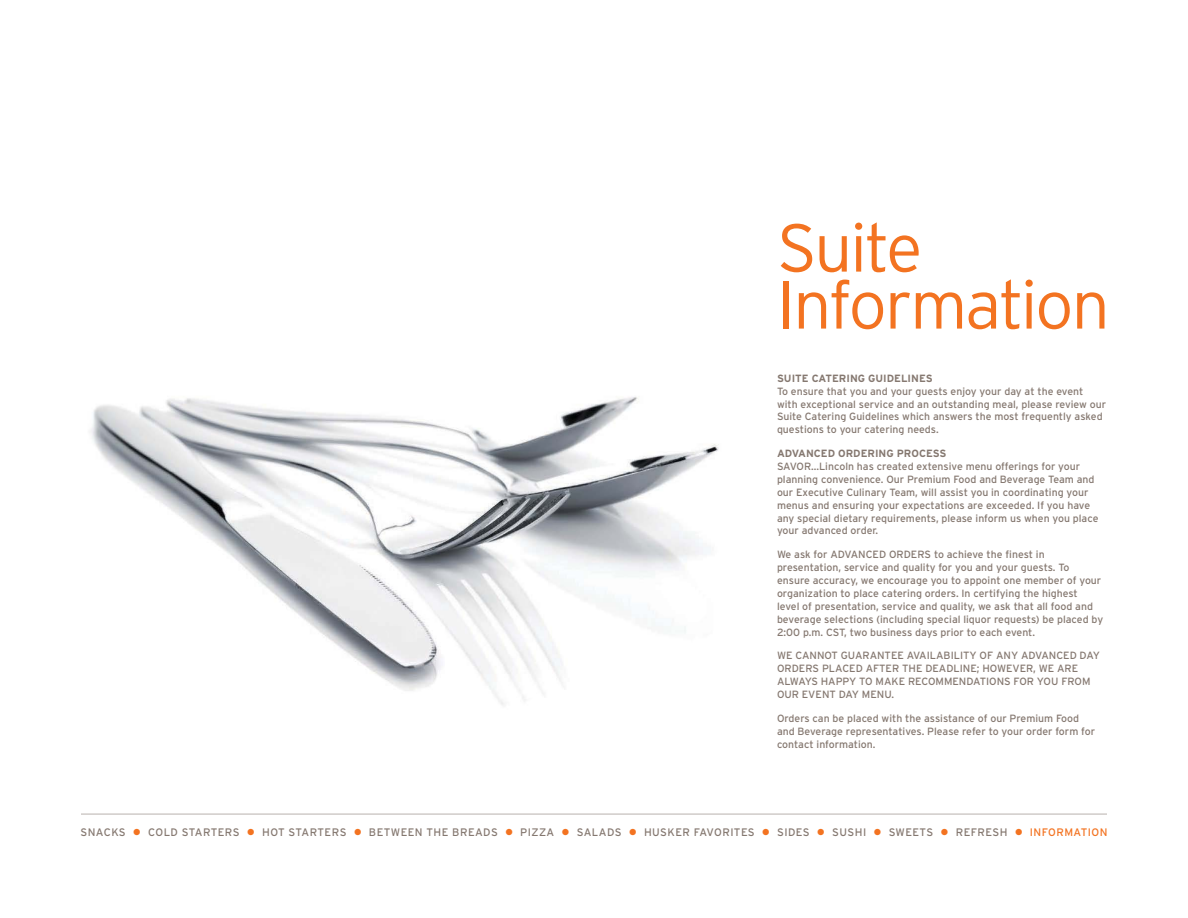
<style>
.page{position:relative;width:1188px;height:918px;background:#fff}
.page>*{position:absolute;margin:0;border:0;box-sizing:border-box;transform-origin:0 0}
.t1{font:300 67.5px/57px "Interstate";letter-spacing:-.035em;color:#f37321}
.t2{font:10.8px "Interstate";letter-spacing:.04em;color:#857870}
.t3{font:10.5px/12.9px "Interstate";color:#857870}
.t4{font:700 10.5px "Interstate";color:#857870}
.s1{color:#f37321}
</style>
<div class="page">
<img style="left:90px;top:397px;width:629px;height:308px">
<hr style="left:81px;top:814px;width:1026px;height:1px;background:#7a6e66">
<h1 class="t1" style="left:777px;top:219px;width:334px">Suite<br>Information</h1>
<p class="t4" style="left:777px;top:372px;width:157px">SUITE CATERING GUIDELINES</p>
<p class="t3" style="left:777px;top:384px;width:331px">To ensure that you and your guests enjoy your day at the event with exceptional service and an outstanding meal, please review our Suite Catering Guidelines which answers the most frequently asked questions to your catering needs.</p>
<p class="t4" style="left:777px;top:448px;width:171px">ADVANCED ORDERING PROCESS</p>
<p class="t3" style="left:777px;top:460px;width:323px">SAVOR...Lincoln has created extensive menu offerings for your planning convenience. Our Premium Food and Beverage Team and our Executive Culinary Team, will assist you in coordinating your menus and ensuring your expectations are exceeded. If you have any special dietary requirements, please inform us when you place your advanced order.</p>
<p class="t3" style="left:777px;top:548px;width:328px">We ask for ADVANCED ORDERS to achieve the finest in presentation, service and quality for you and your guests. To ensure accuracy, we encourage you to appoint one member of your organization to place catering orders. In certifying the highest<br>level of presentation, service and quality, we ask that all food and beverage selections (including special liquor requests) be placed by 2:00 p.m. CST, two business days prior to each event.</p>
<p class="t3" style="left:777px;top:649px;width:324px">WE CANNOT GUARANTEE AVAILABILITY OF ANY ADVANCED DAY ORDERS PLACED AFTER THE DEADLINE; HOWEVER, WE ARE ALWAYS HAPPY TO MAKE RECOMMENDATIONS FOR YOU FROM OUR EVENT DAY MENU.</p>
<p class="t3" style="left:777px;top:711px;width:320px">Orders can be placed with the assistance of our Premium Food and Beverage representatives. Please refer to your order form for contact information.</p>
<p class="t2" style="left:81px;top:826px;width:1028px">SNACKS <span class="s1">●</span> COLD STARTERS <span class="s1">●</span> HOT STARTERS <span class="s1">●</span> BETWEEN THE BREADS <span class="s1">●</span> PIZZA <span class="s1">●</span> SALADS <span class="s1">●</span> HUSKER FAVORITES <span class="s1">●</span> SIDES <span class="s1">●</span> SUSHI <span class="s1">●</span> SWEETS <span class="s1">●</span> REFRESH <span class="s1">● INFORMATION</span></p>
</div>
